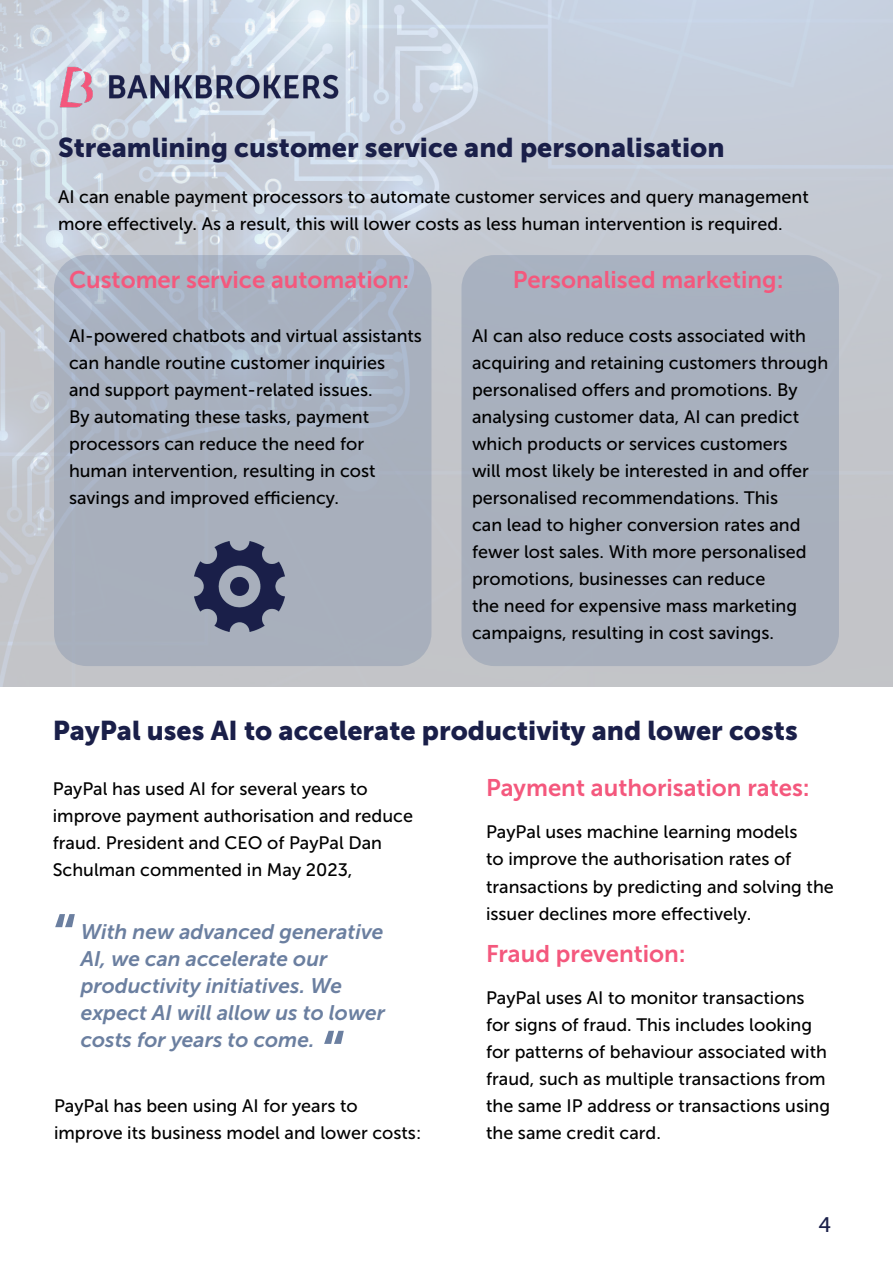
<style>
.page{position:relative;width:893px;height:1263px;background:#fff}
.page>*{position:absolute;margin:0;border:0;box-sizing:border-box;transform-origin:0 0}
.t1{font:60px "Museo Sans 700";color:#6b7fa0}
.t2{font:27px "Museo Sans 900";color:#1a1f49}
.t3{font:24px "Museo Sans 700";color:#f4587d}
.t4{font:italic 21px/27px "Museo Sans 700";color:#6b7fa0}
.t5{font:21px "Museo Sans 500";color:#1a1f49}
.t6{font:18px/27px "Museo Sans 500";color:#000}
</style>
<div class="page">
<img style="left:0;top:0;width:893px;height:686px">
<img style="left:30px;top:39px;width:338px;height:96px">
<svg style="left:54px;top:255px;width:377px;height:411px;background:#a8b1bf"></svg>
<div style="left:461px;top:255px;width:378px;height:411px;background:#a8b0bd;border-radius:33px"></div>
<img style="left:194px;top:541px;width:90px;height:90px">
<h2 class="t2" style="left:58px;top:132px;width:668px">Streamlining customer service and personalisation</h2>
<p class="t6" style="left:58px;top:183px;width:752px">AI can enable payment processors to automate customer services and query management more effectively. As a result, this will lower costs as less human intervention is required.</p>
<h3 class="t3" style="left:69px;top:266px;width:342px">Customer service automation:</h3>
<p class="t6" style="left:69px;top:322px;width:354px">AI-powered chatbots and virtual assistants can handle routine customer inquiries<br>and support payment-related issues.<br>By automating these tasks, payment processors can reduce the need for human intervention, resulting in cost savings and improved efficiency.</p>
<h3 class="t3" style="left:513px;top:266px;width:272px">Personalised marketing:</h3>
<p class="t6" style="left:472px;top:322px;width:358px">AI can also reduce costs associated with acquiring and retaining customers through personalised offers and promotions. By analysing customer data, AI can predict which products or services customers<br>will most likely be interested in and offer personalised recommendations. This<br>can lead to higher conversion rates and fewer lost sales. With more personalised promotions, businesses can reduce<br>the need for expensive mass marketing campaigns, resulting in cost savings.</p>
<h2 class="t2" style="left:53px;top:716px;width:746px">PayPal uses AI to accelerate productivity and lower costs</h2>
<p class="t6" style="left:53px;top:775px;width:362px">PayPal has used AI for several years to improve payment authorisation and reduce fraud. President and CEO of PayPal Dan Schulman commented in May 2023,</p>
<h3 class="t3" style="left:486px;top:775px;width:325px">Payment authorisation rates:</h3>
<p class="t6" style="left:486px;top:819px;width:349px">PayPal uses machine learning models<br>to improve the authorisation rates of transactions by predicting and solving the issuer declines more effectively.</p>
<h3 class="t3" style="left:486px;top:940px;width:201px">Fraud prevention:</h3>
<p class="t6" style="left:486px;top:984px;width:346px">PayPal uses AI to monitor transactions for signs of fraud. This includes looking for patterns of behaviour associated with fraud, such as multiple transactions from the same IP address or transactions using the same credit card.</p>
<h1 class="t1" style="left:53px;top:903px;width:26px">“</h1>
<p class="t4" style="left:81px;top:918px;width:306px">With new advanced generative<br>AI, we can accelerate our productivity initiatives. We expect AI will allow us to lower costs for years to come.</p>
<h1 class="t1" style="left:322px;top:1020px;width:26px">“</h1>
<p class="t6" style="left:54px;top:1092px;width:369px">PayPal has been using AI for years to improve its business model and lower costs:</p>
<p class="t5" style="left:819px;top:1214px;width:14px">4</p>
</div>
